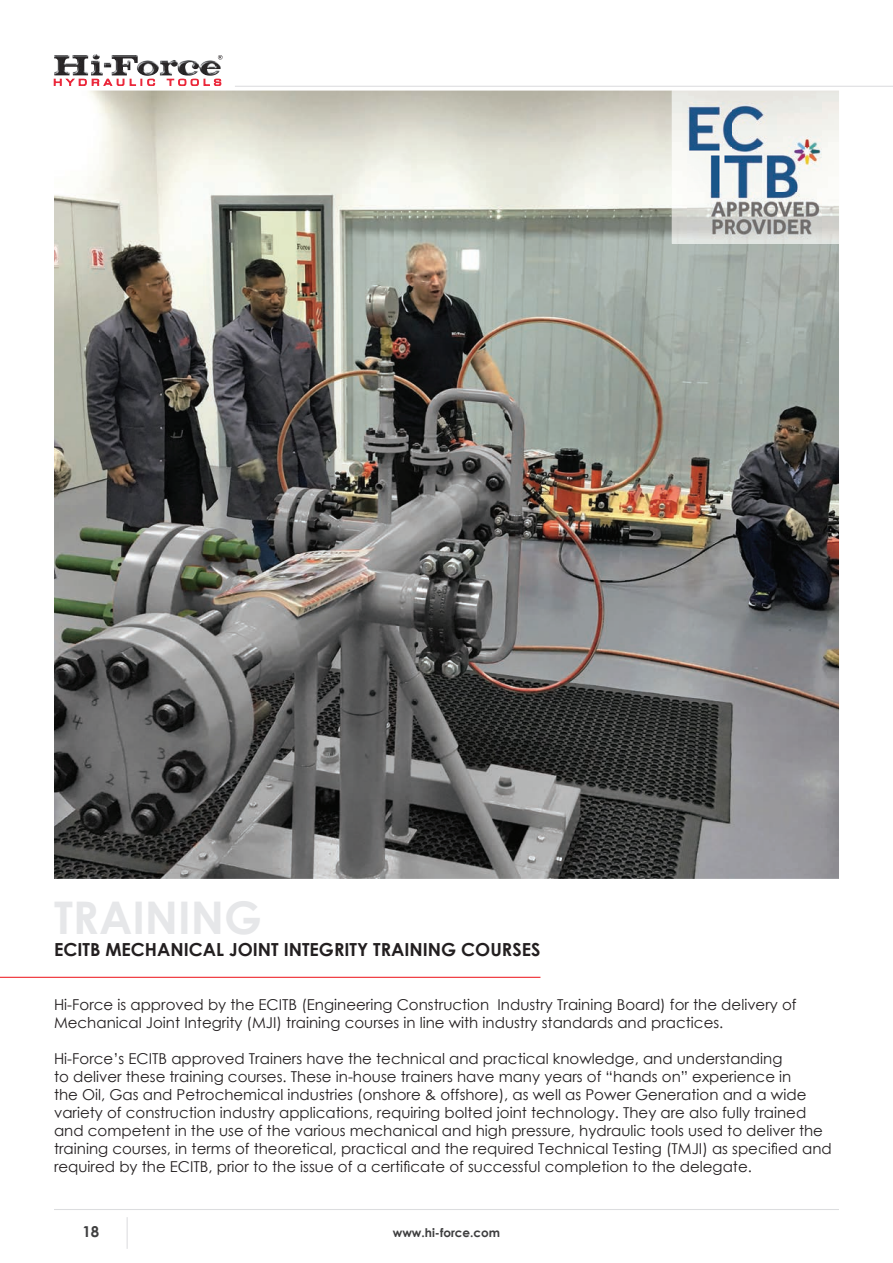
<style>
.page{position:relative;width:893px;height:1263px;background:#fff}
.page>*{position:absolute;margin:0;border:0;box-sizing:border-box;transform-origin:0 0}
.t1{font:700 45px "Century Gothic";color:#e6e7e9}
.t2{font:700 18px "Century Gothic";color:#231f20}
.t3{font:15px/18px "Century Gothic";color:#231f20}
.t4{font:700 15px "Century Gothic";color:#3e3e3f}
.t5{font:700 12px "Century Gothic";color:#3e3e3f}
</style>
<div class="page">
<img style="left:54px;top:54px;width:145px;height:22px">
<svg style="left:218px;top:55px;width:5px;height:5px"></svg>
<svg style="left:54px;top:79px;width:70px;height:7px"></svg>
<svg style="left:130px;top:79px;width:25px;height:7px"></svg>
<svg style="left:167px;top:79px;width:54px;height:7px"></svg>
<hr style="left:127px;top:1217px;width:1px;height:32px;background:#dcdddf">
<hr style="left:235px;top:86px;width:658px;height:1px;background:#dcdddf">
<hr style="left:54px;top:1209px;width:785px;height:1px;background:#dcdddf">
<img style="left:54px;top:91px;width:785px;height:788px">
<hr style="left:0;top:977px;width:540px;height:1px;background:#ee1d23">
<img style="left:672px;top:91px;width:167px;height:153px">
<img style="left:688px;top:101px;width:134px;height:138px">
<h1 class="t1" style="left:54px;top:889px;width:209px">TRAINING</h1>
<p class="t2" style="left:54px;top:938px;width:488px">ECITB MECHANICAL JOINT INTEGRITY TRAINING COURSES</p>
<p class="t3" style="left:54px;top:995px;width:744px">Hi-Force is approved by the ECITB (Engineering Construction Industry Training Board) for the delivery of<br>Mechanical Joint Integrity (MJI) training courses in line with industry standards and practices.</p>
<p class="t3" style="left:54px;top:1049px;width:779px">Hi-Force’s ECITB approved Trainers have the technical and practical knowledge, and understanding<br>to deliver these training courses. These in-house trainers have many years of “hands on” experience in<br>the Oil, Gas and Petrochemical industries (onshore &amp; offshore), as well as Power Generation and a wide variety of construction industry applications, requiring bolted joint technology. They are also fully trained and competent in the use of the various mechanical and high pressure, hydraulic tools used to deliver the training courses, in terms of theoretical, practical and the required Technical Testing (TMJI) as specified and required by the ECITB, prior to the issue of a certificate of successful completion to the delegate.</p>
<p class="t4" style="left:82px;top:1222px;width:18px">18</p>
<p class="t5" style="left:393px;top:1225px;width:109px">www.hi-force.com</p>
</div>
